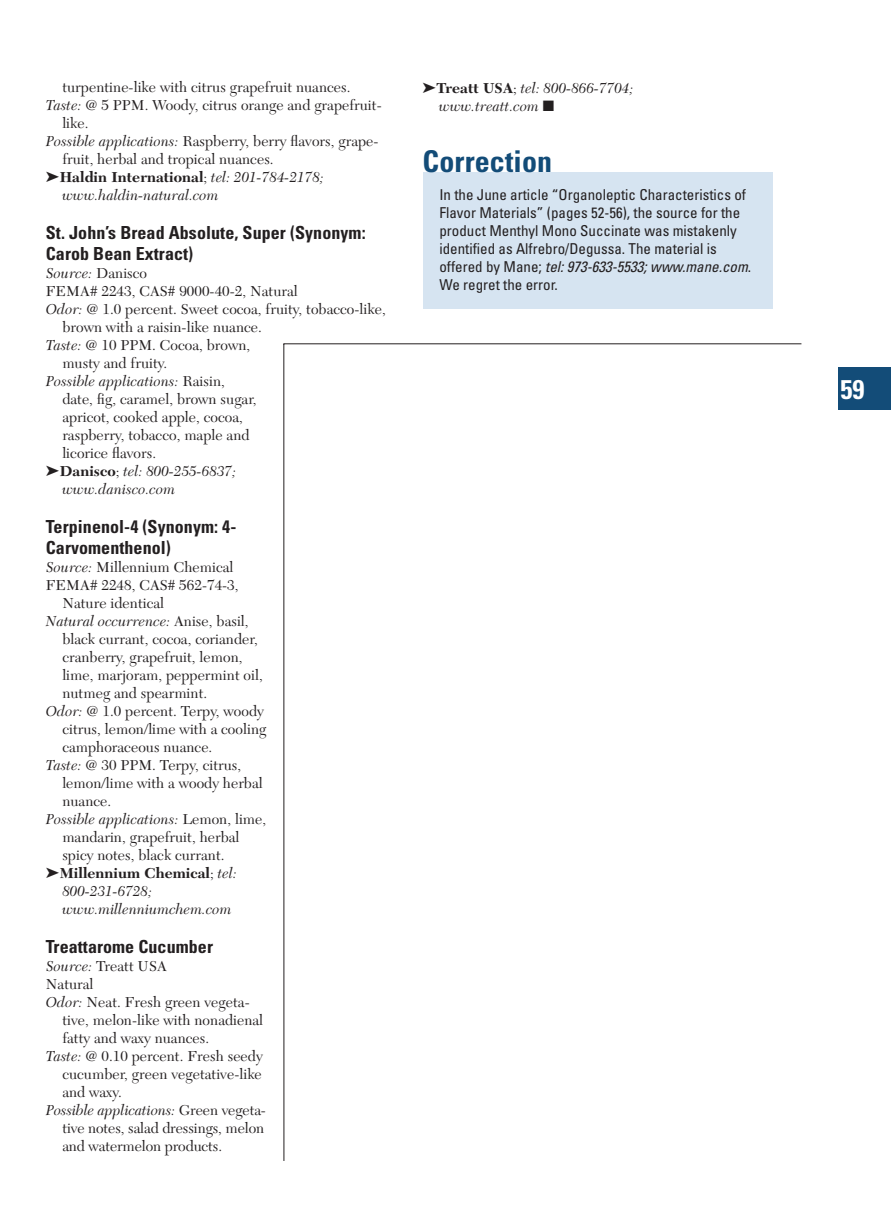
<style>
.page{position:relative;width:891px;height:1215px;background:#fff}
.page>*{position:absolute;margin:0;border:0;box-sizing:border-box;transform-origin:0 0}
.t1{font:700 condensed 30px "Univers";letter-spacing:.005em;color:#134c78}
.t2{font:700 condensed 27px "Univers";color:#fff}
.t3{font:700 condensed 18px/21px "Univers";letter-spacing:.005em;color:#231f20}
.t4{font:15px "New Caledonia";letter-spacing:.005em;color:#231f20}
.t5{font:italic 15px/18px "New Caledonia";letter-spacing:.005em;color:#231f20}
.t6{font:condensed 15px/18px "Univers";color:#231f20}
.t7{font:700 15px "New Caledonia";letter-spacing:.005em;color:#231f20}
.s1{font-style:italic}
.s2{font-weight:400}
.s3{font-weight:400;font-style:italic}
.s4{font-style:normal}
.s5{font-weight:700;font-style:normal}
</style>
<div class="page">
<div style="left:838px;top:367px;width:53px;height:42px;background:#134c78"></div>
<hr style="left:283px;top:344px;width:1px;height:817px;background:#231f20">
<hr style="left:283px;top:343px;width:518px;height:1px;background:#231f20">
<div style="left:423px;top:172px;width:350px;height:136px;background:#d6e4f1"></div>
<p class="t4" style="left:62px;top:81px;width:290px">turpentine-like with citrus grapefruit nuances.</p>
<p class="t4" style="left:46px;top:99px;width:337px"><span class="s1">Taste:</span> @ 5 PPM. Woody, citrus orange and grapefruit-</p>
<p class="t4" style="left:62px;top:117px;width:28px">like.</p>
<p class="t4" style="left:46px;top:135px;width:334px"><span class="s1">Possible applications:</span> Raspberry, berry flavors, grape-</p>
<p class="t4" style="left:62px;top:153px;width:213px">fruit, herbal and tropical nuances.</p>
<p class="t7" style="left:46px;top:171px;width:279px">➤Haldin International<span class="s2">;</span> <span class="s3">tel: 201-784-2178;</span></p>
<p class="t5" style="left:62px;top:188px;width:158px">www.haldin-natural.com</p>
<p class="t3" style="left:46px;top:224px;width:321px">St. John’s Bread Absolute, Super (Synonym:<br>Carob Bean Extract)</p>
<p class="t5" style="left:46px;top:266px;width:103px">Source: <span class="s4">Danisco</span></p>
<p class="t4" style="left:46px;top:285px;width:253px">FEMA# 2243, CAS# 9000-40-2, Natural</p>
<p class="t4" style="left:46px;top:303px;width:341px"><span class="s1">Odor:</span> @ 1.0 percent. Sweet cocoa, fruity, tobacco-like,</p>
<p class="t4" style="left:62px;top:321px;width:201px">brown with a raisin-like nuance.</p>
<p class="t4" style="left:46px;top:339px;width:206px"><span class="s1">Taste:</span> @ 10 PPM. Cocoa, brown,</p>
<p class="t4" style="left:62px;top:357px;width:106px">musty and fruity.</p>
<p class="t5" style="left:46px;top:374px;width:181px">Possible applications: <span class="s4">Raisin,</span></p>
<p class="t4" style="left:62px;top:393px;width:196px">date, fig, caramel, brown sugar,</p>
<p class="t4" style="left:62px;top:411px;width:182px">apricot, cooked apple, cocoa,</p>
<p class="t4" style="left:62px;top:429px;width:189px">raspberry, tobacco, maple and</p>
<p class="t4" style="left:62px;top:447px;width:95px">licorice flavors.</p>
<p class="t5" style="left:46px;top:464px;width:192px">➤<span class="s5">Danisco</span><span class="s4">;</span> tel: 800-255-6837;</p>
<p class="t5" style="left:62px;top:482px;width:114px">www.danisco.com</p>
<p class="t3" style="left:46px;top:518px;width:192px">Terpinenol-4 (Synonym: 4-<br>Carvomenthenol)</p>
<p class="t4" style="left:46px;top:561px;width:189px"><span class="s1">Source:</span> Millennium Chemical</p>
<p class="t4" style="left:46px;top:579px;width:194px">FEMA# 2248, CAS# 562-74-3,</p>
<p class="t4" style="left:62px;top:597px;width:103px">Nature identical</p>
<p class="t5" style="left:46px;top:614px;width:204px">Natural occurrence: <span class="s4">Anise, basil,</span></p>
<p class="t4" style="left:62px;top:633px;width:197px">black currant, cocoa, coriander,</p>
<p class="t4" style="left:62px;top:651px;width:182px">cranberry, grapefruit, lemon,</p>
<p class="t4" style="left:62px;top:669px;width:202px">lime, marjoram, peppermint oil,</p>
<p class="t4" style="left:62px;top:687px;width:146px">nutmeg and spearmint.</p>
<p class="t4" style="left:46px;top:705px;width:220px"><span class="s1">Odor:</span> @ 1.0 percent. Terpy, woody</p>
<p class="t4" style="left:62px;top:723px;width:206px">citrus, lemon/lime with a cooling</p>
<p class="t4" style="left:62px;top:741px;width:152px">camphoraceous nuance.</p>
<p class="t4" style="left:46px;top:759px;width:197px"><span class="s1">Taste:</span> @ 30 PPM. Terpy, citrus,</p>
<p class="t4" style="left:62px;top:777px;width:202px">lemon/lime with a woody herbal</p>
<p class="t4" style="left:62px;top:795px;width:50px">nuance.</p>
<p class="t5" style="left:46px;top:812px;width:222px">Possible applications: <span class="s4">Lemon, lime,</span></p>
<p class="t4" style="left:62px;top:831px;width:179px">mandarin, grapefruit, herbal</p>
<p class="t4" style="left:62px;top:849px;width:164px">spicy notes, black currant.</p>
<p class="t7" style="left:46px;top:867px;width:192px">➤Millennium Chemical<span class="s2">;</span> <span class="s3">tel:</span></p>
<p class="t5" style="left:62px;top:884px;width:91px">800-231-6728;</p>
<p class="t5" style="left:62px;top:902px;width:171px">www.millenniumchem.com</p>
<p class="t3" style="left:46px;top:938px;width:169px">Treattarome Cucumber</p>
<p class="t4" style="left:46px;top:960px;width:123px"><span class="s1">Source:</span> Treatt USA</p>
<p class="t4" style="left:46px;top:978px;width:49px">Natural</p>
<p class="t4" style="left:46px;top:996px;width:205px"><span class="s1">Odor:</span> Neat. Fresh green vegeta-</p>
<p class="t4" style="left:62px;top:1014px;width:202px">tive, melon-like with nonadienal</p>
<p class="t4" style="left:62px;top:1032px;width:148px">fatty and waxy nuances.</p>
<p class="t4" style="left:46px;top:1050px;width:218px"><span class="s1">Taste:</span> @ 0.10 percent. Fresh seedy</p>
<p class="t4" style="left:62px;top:1068px;width:201px">cucumber, green vegetative-like</p>
<p class="t4" style="left:62px;top:1086px;width:61px">and waxy.</p>
<p class="t5" style="left:46px;top:1103px;width:222px">Possible applications: <span class="s4">Green vegeta-</span></p>
<p class="t4" style="left:62px;top:1122px;width:203px">tive notes, salad dressings, melon</p>
<p class="t4" style="left:62px;top:1140px;width:161px">and watermelon products.</p>
<p class="t5" style="left:439px;top:81px;width:196px;text-indent:-16px">➤<span class="s5">Treatt USA</span><span class="s4">;</span> tel: 800-866-7704; www.treatt.com ■</p>
<h1 class="t1" style="left:423px;top:150px;width:131px">Correction</h1>
<p class="t6" style="left:439px;top:188px;width:313px">In the June article “Organoleptic Characteristics of Flavor Materials” (pages 52-56), the source for the product Menthyl Mono Succinate was mistakenly identified as Alfrebro/Degussa. The material is offered by Mane; <span class="s1">tel: 973-633-5533; www.mane.com</span>.<br>We regret the error.</p>
<h2 class="t2" style="left:840px;top:379px;width:25px">59</h2>
</div>
